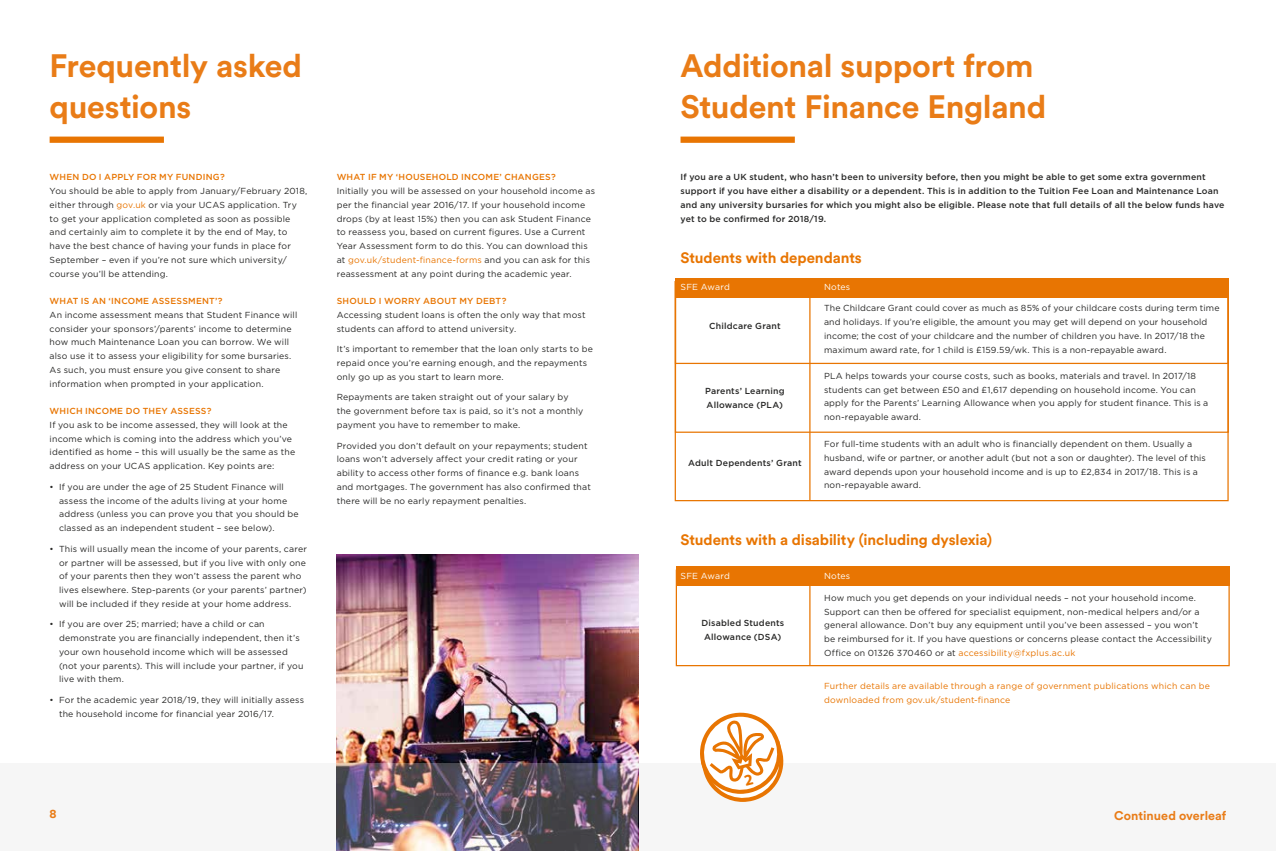
<style>
.page{position:relative;width:1276px;height:851px;background:#fff}
.page>*{position:absolute;margin:0;border:0;box-sizing:border-box;transform-origin:0 0}
.t1{font:700 32px/41.2px "Circular Std";letter-spacing:-.01em;color:#e97c17}
.t2{font:700 15px "Circular Std";letter-spacing:-.005em;color:#e87502}
.t3{font:700 12.5px "Circular Std";color:#e97c17}
.t4{font:8.75px/13.8px "Gotham";letter-spacing:.02em;color:#282827}
.t5{font:500 8.75px/13.8px "Gotham";letter-spacing:.02em;color:#282827}
.t6{font:500 8.75px "Gotham";letter-spacing:.025em;color:#e87502}
.t7{font:8.75px/13.8px "Gotham";letter-spacing:.02em;color:#e87502}
.t8{font:8.75px "Gotham";letter-spacing:.015em;color:#fff}
.s1{color:#e87502}
</style>
<div class="page">
<div style="left:0;top:763px;width:1276px;height:87px;background:#f6f6f6"></div>
<div style="left:50px;top:136px;width:114px;height:7px;background:#e87502"></div>
<div style="left:675px;top:278px;width:553px;height:19px;background:#e87502"></div>
<div style="left:676px;top:566px;width:553px;height:19px;background:#e87502"></div>
<div style="left:680px;top:136px;width:115px;height:7px;background:#e87502"></div>
<div style="left:676px;top:569px;width:553px;height:97px;border:1px solid #e87502"></div>
<hr style="left:809px;top:575px;width:1px;height:90px;background:#e87502">
<div style="left:675px;top:281px;width:553px;height:83px;border:1px solid #e87502"></div>
<div style="left:675px;top:281px;width:553px;height:152px;border:1px solid #e87502"></div>
<hr style="left:809px;top:286px;width:1px;height:214px;background:#e87502">
<img style="left:337px;top:554px;width:301px;height:209px">
<img style="left:337px;top:763px;width:301px;height:87px">
<svg style="left:700px;top:712px;width:84px;height:90px"></svg>
<h1 class="t1" style="left:50px;top:45px;width:254px">Frequently asked questions</h1>
<p class="t6" style="left:50px;top:172px;width:177px">WHEN DO I APPLY FOR MY FUNDING?</p>
<p class="t4" style="left:50px;top:184px;width:259px">You should be able to apply from January/February 2018, either through <span class="s1">gov.uk</span> or via your UCAS application. Try to get your application completed as soon as possible and certainly aim to complete it by the end of May, to have the best chance of having your funds in place for September – even if you’re not sure which university/ course you’ll be attending.</p>
<p class="t6" style="left:50px;top:296px;width:174px">WHAT IS AN ‘INCOME ASSESSMENT’?</p>
<p class="t4" style="left:50px;top:308px;width:249px">An income assessment means that Student Finance will consider your sponsors’/parents’ income to determine how much Maintenance Loan you can borrow. We will also use it to assess your eligibility for some bursaries.<br>As such, you must ensure you give consent to share information when prompted in your application.</p>
<p class="t6" style="left:50px;top:406px;width:163px">WHICH INCOME DO THEY ASSESS?</p>
<p class="t4" style="left:50px;top:418px;width:247px">If you ask to be income assessed, they will look at the income which is coming into the address which you’ve identified as home – this will usually be the same as the address on your UCAS application. Key points are:</p>
<p class="t4" style="left:59px;top:479px;width:241px;text-indent:-9px">• If you are under the age of 25 Student Finance will assess the income of the adults living at your home address (unless you can prove you that you should be classed as an independent student – see below).</p>
<p class="t4" style="left:59px;top:541px;width:249px;text-indent:-9px">• This will usually mean the income of your parents, carer or partner will be assessed, but if you live with only one of your parents then they won’t assess the parent who lives elsewhere. Step-parents (or your parents’ partner) will be included if they reside at your home address.</p>
<p class="t4" style="left:59px;top:617px;width:246px;text-indent:-9px">• If you are over 25; married; have a child or can demonstrate you are financially independent, then it’s your own household income which will be assessed (not your parents). This will include your partner, if you live with them.</p>
<p class="t4" style="left:59px;top:692px;width:246px;text-indent:-9px">• For the academic year 2018/19, they will initially assess the household income for financial year 2016/17.</p>
<p class="t6" style="left:337px;top:172px;width:221px">WHAT IF MY ‘HOUSEHOLD INCOME’ CHANGES?</p>
<p class="t4" style="left:337px;top:184px;width:260px">Initially you will be assessed on your household income as per the financial year 2016/17. If your household income drops (by at least 15%) then you can ask Student Finance to reassess you, based on current figures. Use a Current Year Assessment form to do this. You can download this at <span class="s1">gov.uk/student-finance-forms</span> and you can ask for this reassessment at any point during the academic year.</p>
<p class="t6" style="left:337px;top:296px;width:171px">SHOULD I WORRY ABOUT MY DEBT?</p>
<p class="t4" style="left:337px;top:307px;width:250px">Accessing student loans is often the only way that most students can afford to attend university.</p>
<p class="t4" style="left:337px;top:342px;width:258px">It’s important to remember that the loan only starts to be repaid once you’re earning enough, and the repayments only go up as you start to learn more.</p>
<p class="t4" style="left:337px;top:390px;width:248px">Repayments are taken straight out of your salary by the government before tax is paid, so it’s not a monthly payment you have to remember to make.</p>
<p class="t4" style="left:337px;top:438px;width:256px">Provided you don’t default on your repayments; student loans won’t adversely affect your credit rating or your ability to access other forms of finance e.g. bank loans and mortgages. The government has also confirmed that there will be no early repayment penalties.</p>
<h3 class="t3" style="left:50px;top:805px;width:9px">8</h3>
<h1 class="t1" style="left:680px;top:45px;width:367px">Additional support from<br>Student Finance England</h1>
<p class="t5" style="left:680px;top:170px;width:545px">If you are a UK student, who hasn’t been to university before, then you might be able to get some extra government support if you have either a disability or a dependent. This is in addition to the Tuition Fee Loan and Maintenance Loan and any university bursaries for which you might also be eligible. Please note that full details of all the below funds have yet to be confirmed for 2018/19.</p>
<h2 class="t2" style="left:680px;top:248px;width:183px">Students with dependants</h2>
<p class="t8" style="left:680px;top:282px;width:51px">SFE Award</p>
<p class="t5" style="left:709px;top:319px;width:73px">Childcare Grant</p>
<p class="t5" style="left:705px;top:383px;width:81px">Parents’ Learning<br>Allowance (PLA)</p>
<p class="t5" style="left:688px;top:456px;width:115px">Adult Dependents’ Grant</p>
<p class="t8" style="left:824px;top:282px;width:28px">Notes</p>
<p class="t4" style="left:824px;top:301px;width:397px">The Childcare Grant could cover as much as 85% of your childcare costs during term time and holidays. If you’re eligible, the amount you may get will depend on your household income; the cost of your childcare and the number of children you have. In 2017/18 the maximum award rate, for 1 child is £159.59/wk. This is a non-repayable award.</p>
<p class="t4" style="left:824px;top:368px;width:386px">PLA helps towards your course costs, such as books, materials and travel. In 2017/18 students can get between £50 and £1,617 depending on household income. You can apply for the Parents’ Learning Allowance when you apply for student finance. This is a non-repayable award.</p>
<p class="t4" style="left:824px;top:437px;width:383px">For full-time students with an adult who is financially dependent on them. Usually a husband, wife or partner, or another adult (but not a son or daughter). The level of this award depends upon your household income and is up to £2,834 in 2017/18. This is a non-repayable award.</p>
<h2 class="t2" style="left:680px;top:530px;width:313px">Students with a disability (including dyslexia)</h2>
<p class="t8" style="left:680px;top:571px;width:51px">SFE Award</p>
<p class="t5" style="left:701px;top:615px;width:84px;text-align:center">Disabled Students<br>Allowance (DSA)</p>
<p class="t8" style="left:824px;top:571px;width:28px">Notes</p>
<p class="t4" style="left:824px;top:590px;width:389px">How much you get depends on your individual needs – not your household income.<br>Support can then be offered for specialist equipment, non-medical helpers and/or a general allowance. Don’t buy any equipment until you’ve been assessed – you won’t<br>be reimbursed for it. If you have questions or concerns please contact the Accessibility Office on 01326 370460 or at <span class="s1">accessibility@fxplus.ac.uk</span></p>
<p class="t7" style="left:824px;top:679px;width:387px">Further details are available through a range of government publications which can be downloaded from gov.uk/student-finance</p>
<h3 class="t3" style="left:1114px;top:807px;width:114px">Continued overleaf</h3>
</div>
